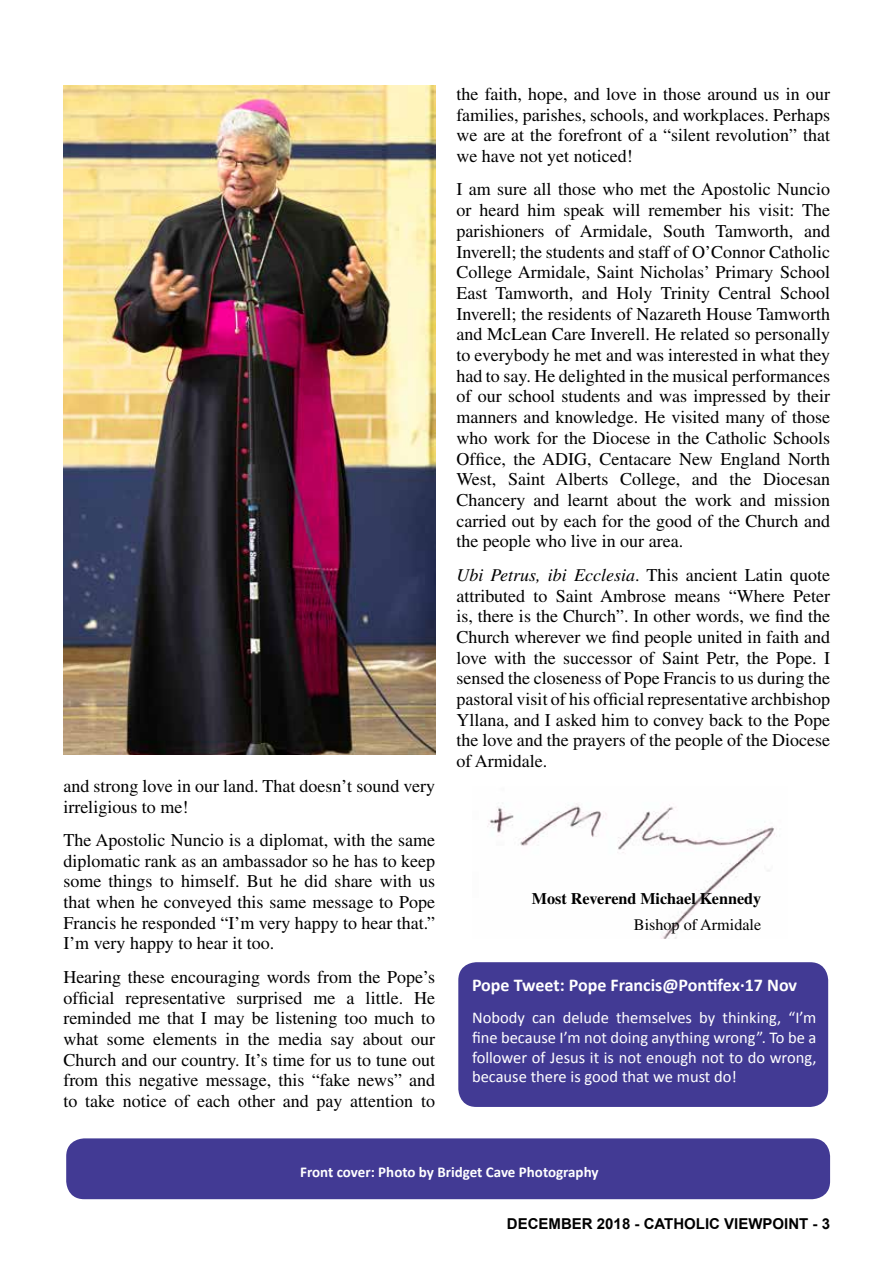
<style>
.page{position:relative;width:893px;height:1263px;background:#fff}
.page>*{position:absolute;margin:0;border:0;box-sizing:border-box;transform-origin:0 0}
.t1{font:18px/20.7px "Times";color:#000;text-align:justify}
.t2{font:700 18px "Calibri";color:#fff}
.t3{font:16.5px/19.8px "Calibri";color:#fff;text-align:justify}
.t4{font:700 16.2px "Times";color:#000}
.t5{font:16.2px "Times";color:#000}
.t6{font:700 15px "Calibri";color:#fff}
.t7{font:700 15px "Arial";color:#000}
.s1{font-style:italic}
</style>
<div class="page">
<img style="left:487px;top:803px;width:288px;height:136px">
<div style="left:66px;top:1138px;width:764px;height:61px;background:#423a94;border-radius:18px"></div>
<img style="left:64px;top:86px;width:371px;height:669px">
<div style="left:458px;top:962px;width:370px;height:145px;background:#423a94;border-radius:18px"></div>
<p class="t1" style="left:63px;top:775px;width:373px">and strong love in our land. That doesn’t sound very irreligious to me!</p>
<p class="t1" style="left:63px;top:829px;width:373px">The Apostolic Nuncio is a diplomat, with the same diplomatic rank as an ambassador so he has to keep some things to himself. But he did share with us that when he conveyed this same message to Pope Francis he responded “I’m very happy to hear that.” I’m very happy to hear it too.</p>
<p class="t1" style="left:63px;top:966px;width:373px">Hearing these encouraging words from the Pope’s official representative surprised me a little. He reminded me that I may be listening too much to what some elements in the media say about our Church and our country. It’s time for us to tune out from this negative message, this “fake news” and to take notice of each other and pay attention to</p>
<p class="t1" style="left:456px;top:83px;width:375px">the faith, hope, and love in those around us in our families, parishes, schools, and workplaces. Perhaps we are at the forefront of a “silent revolution” that we have not yet noticed!</p>
<p class="t1" style="left:456px;top:179px;width:375px">I am sure all those who met the Apostolic Nuncio or heard him speak will remember his visit: The parishioners of Armidale, South Tamworth, and Inverell; the students and staff of O’Connor Catholic College Armidale, Saint Nicholas’ Primary School East Tamworth, and Holy Trinity Central School Inverell; the residents of Nazareth House Tamworth and McLean Care Inverell. He related so personally to everybody he met and was interested in what they had to say. He delighted in the musical performances of our school students and was impressed by their manners and knowledge. He visited many of those who work for the Diocese in the Catholic Schools Office, the ADIG, Centacare New England North West, Saint Alberts College, and the Diocesan Chancery and learnt about the work and mission carried out by each for the good of the Church and the people who live in our area.</p>
<p class="t1" style="left:456px;top:564px;width:375px"><span class="s1">Ubi Petrus, ibi Ecclesia</span>. This ancient Latin quote attributed to Saint Ambrose means “Where Peter is, there is the Church”. In other words, we find the Church wherever we find people united in faith and love with the successor of Saint Petr, the Pope. I sensed the closeness of Pope Francis to us during the pastoral visit of his official representative archbishop Yllana, and I asked him to convey back to the Pope the love and the prayers of the people of the Diocese of Armidale.</p>
<p class="t4" style="left:532px;top:889px;width:231px">Most Reverend Michael Kennedy</p>
<p class="t5" style="left:634px;top:915px;width:129px">Bishop of Armidale</p>
<p class="t2" style="left:472px;top:974px;width:327px">Pope Tweet: Pope Francis@Pontifex·17 Nov</p>
<p class="t3" style="left:472px;top:1008px;width:346px">Nobody can delude themselves by thinking, “I’m fine because I’m not doing anything wrong”. To be a follower of Jesus it is not enough not to do wrong, because there is good that we must do!</p>
<p class="t6" style="left:300px;top:1162px;width:300px">Front cover: Photo by Bridget Cave Photography</p>
<p class="t7" style="left:507px;top:1214px;width:325px">DECEMBER 2018 - CATHOLIC VIEWPOINT - 3</p>
</div>
